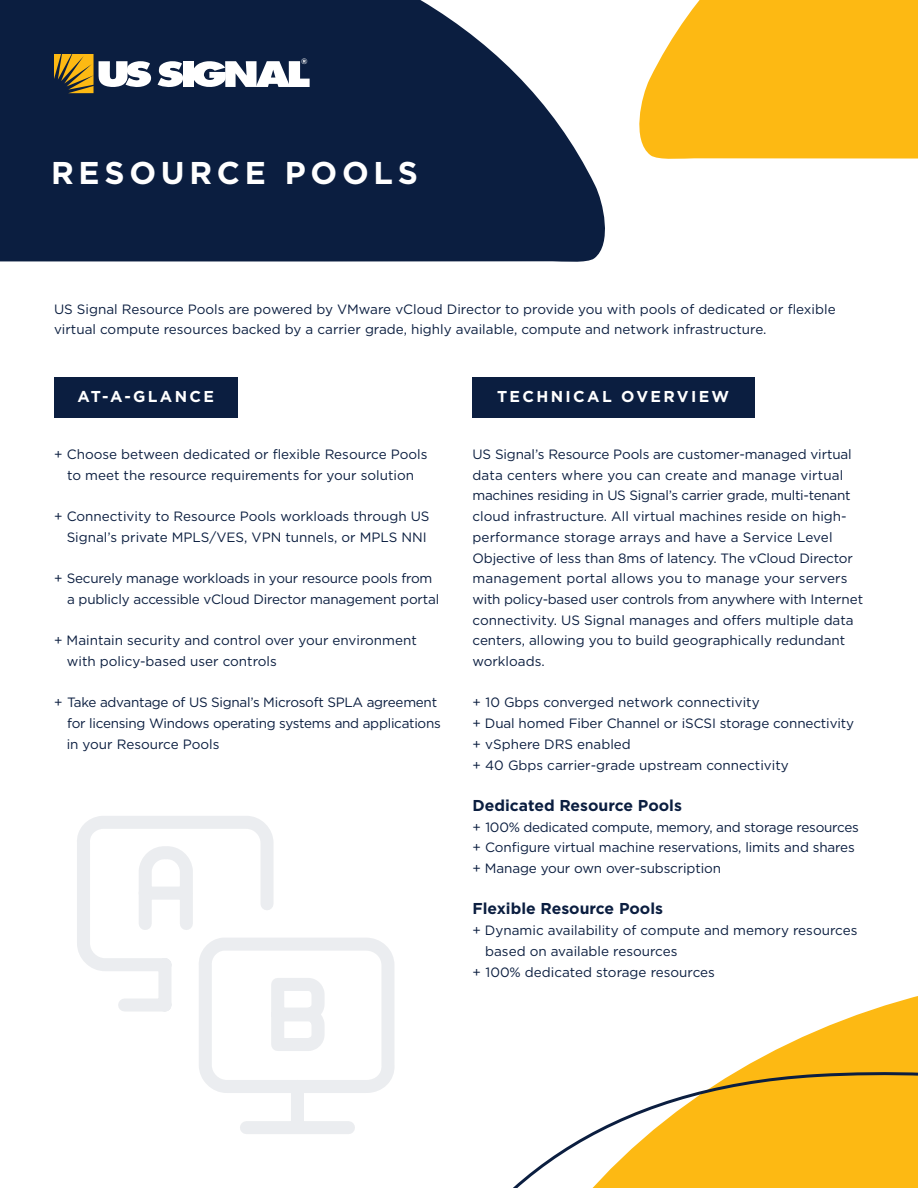
<style>
.page{position:relative;width:918px;height:1188px;background:#fff}
.page>*{position:absolute;margin:0;border:0;box-sizing:border-box;transform-origin:0 0}
.t1{font:700 31.5px "Gotham";letter-spacing:.15em;color:#fff}
.t2{font:700 15.75px "Gotham";color:#0b1e40}
.t3{font:700 15.75px "Gotham";letter-spacing:.15em;color:#fff}
.t4{font:13.5px/20.7px "Gotham";color:#0b1e40}
.t5{font:13.5px/20.7px "Gotham";letter-spacing:-.02em;color:#0b1e40}
.t6{font:900 7.8px "Gotham";color:#fff}
</style>
<div class="page">
<svg style="left:199px;top:938px;width:196px;height:196px"></svg>
<svg style="left:77px;top:816px;width:203px;height:202px"></svg>
<svg style="left:0;top:0;width:605px;height:262px;fill:#0b1e40"></svg>
<div style="left:54px;top:377px;width:184px;height:41px;background:#0b1e40"></div>
<svg style="left:54px;top:54px;width:98px;height:39px"></svg>
<svg style="left:158px;top:61px;width:25px;height:26px"></svg>
<div style="left:183px;top:61px;width:11px;height:26px;background:#fff"></div>
<svg style="left:194px;top:61px;width:116px;height:26px"></svg>
<div style="left:472px;top:377px;width:283px;height:41px;background:#0b1e40"></div>
<svg style="left:758px;top:996px;width:160px;height:63px;fill:#fdb913"></svg>
<svg style="left:513px;top:1059px;width:405px;height:129px"></svg>
<svg style="left:639px;top:0;width:279px;height:159px;fill:#fdb913"></svg>
<p class="t6" style="left:301px;top:56px;width:8px">®</p>
<h1 class="t1" style="left:51px;top:152px;width:368px">RESOURCE POOLS</h1>
<p class="t4" style="left:54px;top:298px;width:783px">US Signal Resource Pools are powered by VMware vCloud Director to provide you with pools of dedicated or flexible virtual compute resources backed by a carrier grade, highly available, compute and network infrastructure.</p>
<p class="t3" style="left:77px;top:386px;width:138px">AT-A-GLANCE</p>
<p class="t4" style="left:54px;top:444px;width:375px;text-align:center">+ Choose between dedicated or flexible Resource Pools to meet the resource requirements for your solution</p>
<p class="t4" style="left:54px;top:506px;width:377px;text-align:right">+ Connectivity to Resource Pools workloads through US<br>Signal’s private MPLS/VES, VPN tunnels, or MPLS NNI</p>
<p class="t4" style="left:67px;top:568px;width:374px;text-indent:-13px">+ Securely manage workloads in your resource pools from a publicly accessible vCloud Director management portal</p>
<p class="t4" style="left:67px;top:630px;width:351px;text-indent:-13px">+ Maintain security and control over your environment with policy-based user controls</p>
<p class="t5" style="left:67px;top:692px;width:376px;text-indent:-13px">+ Take advantage of US Signal’s Microsoft SPLA agreement for licensing Windows operating systems and applications in your Resource Pools</p>
<p class="t3" style="left:497px;top:386px;width:234px">TECHNICAL OVERVIEW</p>
<p class="t4" style="left:472px;top:444px;width:392px">US Signal’s Resource Pools are customer-managed virtual data centers where you can create and manage virtual machines residing in US Signal’s carrier grade, multi-tenant cloud infrastructure. All virtual machines reside on high&shy;performance storage arrays and have a Service Level Objective of less than 8ms of latency. The vCloud Director management portal allows you to manage your servers with policy-based user controls from anywhere with Internet connectivity. US Signal manages and offers multiple data centers, allowing you to build geographically redundant workloads.</p>
<p class="t4" style="left:472px;top:692px;width:383px">+ 10 Gbps converged network connectivity<br>+ Dual homed Fiber Channel or iSCSI storage connectivity + vSphere DRS enabled<br>+ 40 Gbps carrier-grade upstream connectivity</p>
<p class="t2" style="left:472px;top:795px;width:211px">Dedicated Resource Pools</p>
<p class="t4" style="left:472px;top:816px;width:388px">+ 100% dedicated compute, memory, and storage resources + Configure virtual machine reservations, limits and shares + Manage your own over-subscription</p>
<p class="t2" style="left:472px;top:898px;width:192px">Flexible Resource Pools</p>
<p class="t4" style="left:472px;top:920px;width:386px">+ Dynamic availability of compute and memory resources</p>
<p class="t4" style="left:485px;top:940px;width:194px">based on available resources</p>
<p class="t4" style="left:472px;top:961px;width:244px">+ 100% dedicated storage resources</p>
</div>
